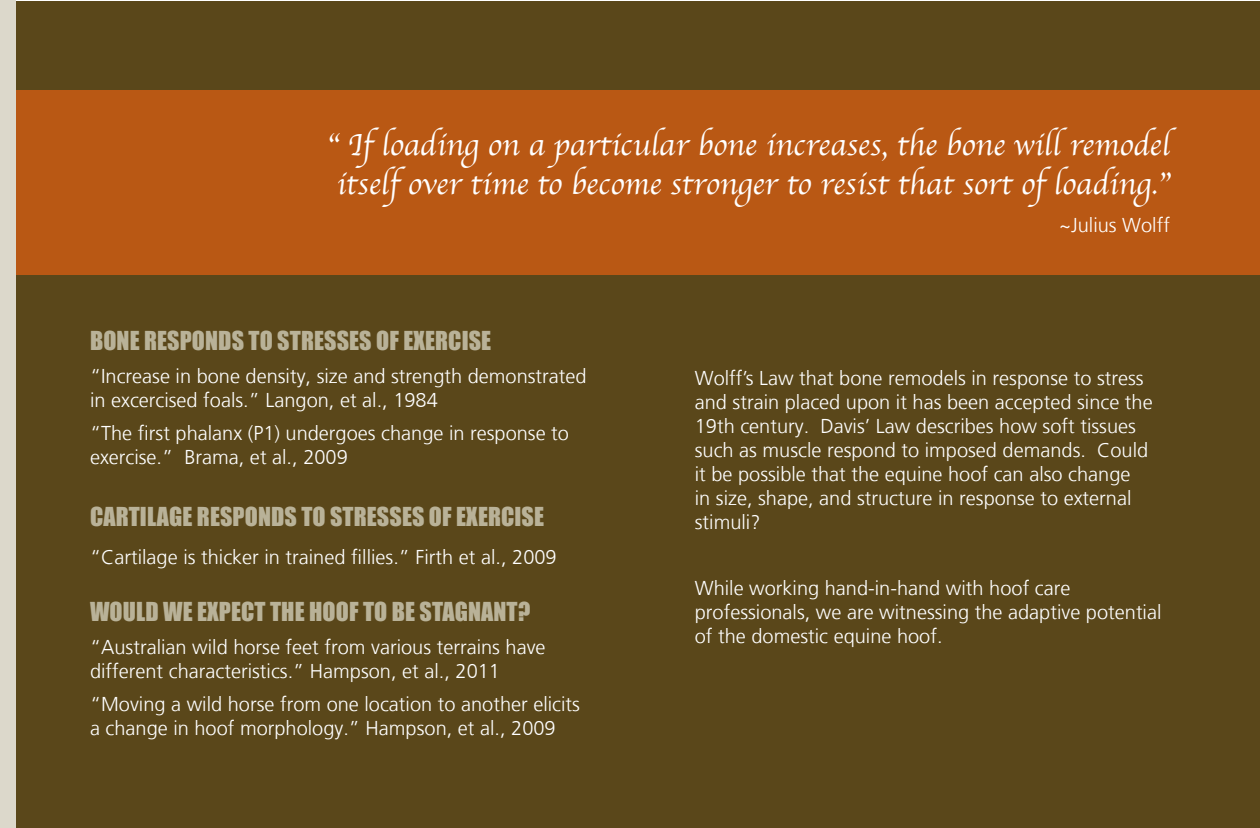
<style>
.page{position:relative;width:1260px;height:828px;background:#fff}
.page>*{position:absolute;margin:0;border:0;box-sizing:border-box;transform-origin:0 0}
.t1{font:32px/38.4px "Apple Chancery";color:#fff;text-align:center}
.t2{font:24px "Impact";letter-spacing:.005em;color:#b9b298}
.t3{font:300 20px/24px "Frutiger LT";color:#fff}
</style>
<div class="page">
<div style="left:16px;top:2px;width:1244px;height:826px;background:#5a471a"></div>
<div style="left:0;top:0;width:16px;height:828px;background:#dcd8cb"></div>
<div style="left:16px;top:90px;width:1244px;height:184px;background:#b95814"></div>
<h1 class="t1" style="left:327px;top:126px;width:845px">“ If loading on a particular bone increases, the bone will remodel itself over time to become stronger to resist that sort of loading.”</h1>
<p class="t3" style="left:1059px;top:213px;width:112px">~Julius Wolff</p>
<p class="t2" style="left:90px;top:326px;width:403px">BONE RESPONDS TO STRESSES OF EXERCISE</p>
<p class="t3" style="left:90px;top:365px;width:498px">“Increase in bone density, size and strength demonstrated in excercised foals.” Langon, et al., 1984</p>
<p class="t3" style="left:90px;top:422px;width:481px">“The first phalanx (P1) undergoes change in response to exercise.” Brama, et al., 2009</p>
<p class="t2" style="left:90px;top:502px;width:456px">CARTILAGE RESPONDS TO STRESSES OF EXERCISE</p>
<p class="t3" style="left:90px;top:546px;width:468px">“Cartilage is thicker in trained fillies.” Firth et al., 2009</p>
<p class="t2" style="left:90px;top:597px;width:442px">WOULD WE EXPECT THE HOOF TO BE STAGNANT?</p>
<p class="t3" style="left:90px;top:635px;width:457px">“Australian wild horse feet from various terrains have different characteristics.” Hampson, et al., 2011</p>
<p class="t3" style="left:90px;top:692px;width:492px">“Moving a wild horse from one location to another elicits a change in hoof morphology.” Hampson, et al., 2009</p>
<p class="t3" style="left:695px;top:367px;width:459px">Wolff’s Law that bone remodels in response to stress and strain placed upon it has been accepted since the 19th century. Davis’ Law describes how soft tissues such as muscle respond to imposed demands. Could it be possible that the equine hoof can also change<br>in size, shape, and structure in response to external stimuli?</p>
<p class="t3" style="left:695px;top:577px;width:468px">While working hand-in-hand with hoof care professionals, we are witnessing the adaptive potential of the domestic equine hoof.</p>
</div>
